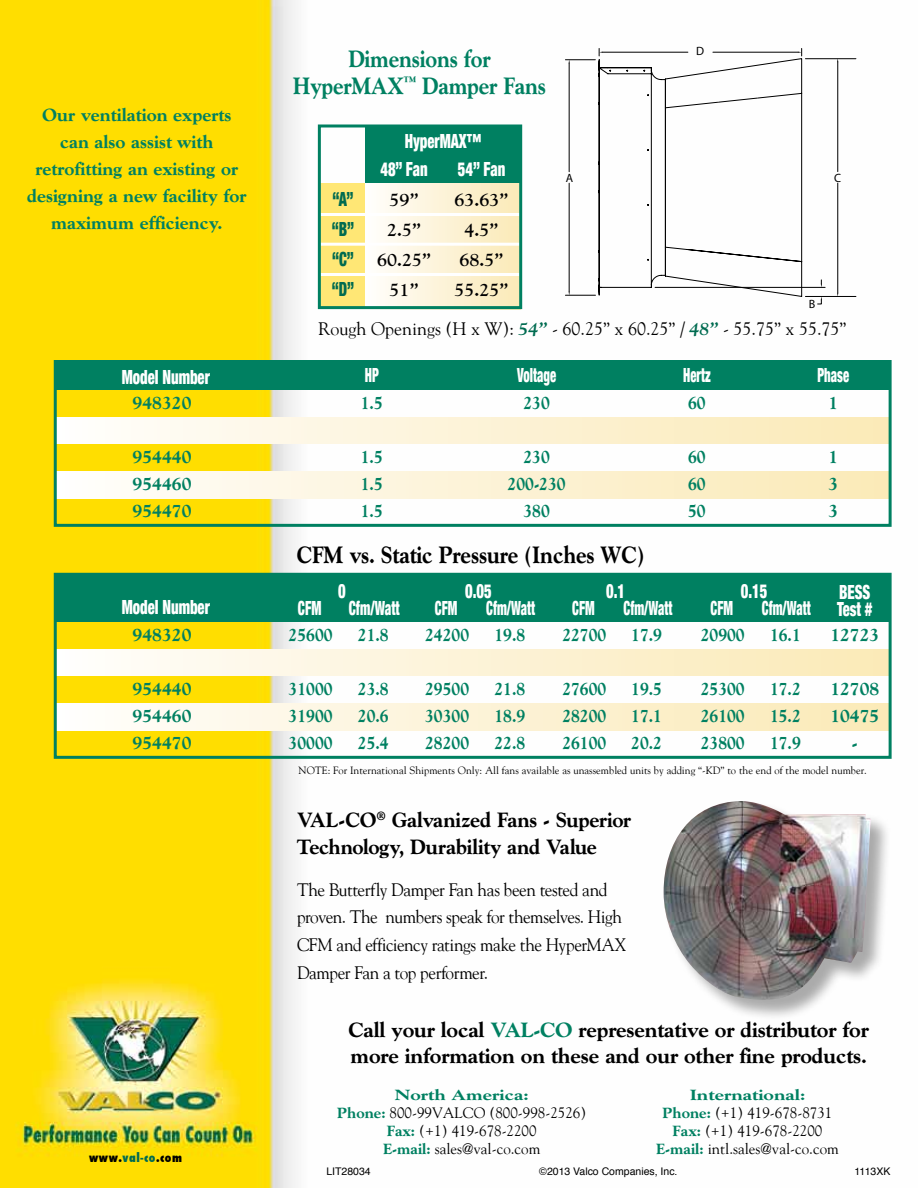
<style>
.page{position:relative;width:918px;height:1188px;background:#fff}
.page>*{position:absolute;margin:0;border:0;box-sizing:border-box;transform-origin:0 0}
.t1{font:800 24px/27px "Goudy";letter-spacing:-.01em;color:#008061;text-align:center;scale:.88 1}
.t2{font:800 24px "Goudy";letter-spacing:-.01em;color:#000;scale:.88 1}
.t3{font:800 21px/26.8px "Goudy";letter-spacing:-.01em;color:#000}
.t4{font:800 21px/27.8px "Goudy";letter-spacing:-.01em;color:#000;scale:.96 1}
.t5{font:900 condensed 19.5px/27.6px "Helvetica Neue";color:#fff;scale:.75 1}
.t6{font:900 condensed 19.5px "Helvetica Neue";color:#fff;scale:.65 1}
.t7{font:900 condensed 19.5px/30px "Helvetica Neue";color:#006b50;text-align:justify;scale:.75 1}
.t8{font:900 condensed 19.5px "Helvetica Neue";color:#fff;scale:.68 1}
.t9{font:800 18px/27px "Goudy";color:#008061;text-align:justify;scale:.88 1}
.t10{font:800 18px/27px "Goudy";color:#008061;text-align:justify}
.t11{font:18px/27.8px "Goudy";letter-spacing:-.02em;color:#000;scale:.96 1}
.t12{font:18px "Goudy";color:#000}
.t13{font:700 18px/30px "Goudy";color:#000;text-align:center}
.t14{font:15px/18px "Goudy";color:#000;text-align:center}
.t15{font:800 condensed 12px "Futura";letter-spacing:.05em;color:#000}
.t16{font:12px "Myriad";color:#000}
.t17{font:10.5px "Goudy";color:#000}
.t18{font:10.5px "Helvetica";color:#000}
.s1{font-weight:700;font-style:italic;color:#006b50}
.s2{color:#006b50}
.s3{color:#008061}
.s4{font-weight:800;color:#008061}
</style>
<div class="page">
<img style="left:0;top:0;width:892px;height:1188px">
<div style="left:663px;top:801px;width:229px;height:220px;background:#000;opacity:.33"></div>
<img style="left:664px;top:801px;width:207px;height:203px">
<svg style="left:655px;top:58px;width:201px;height:246px"></svg>
<hr style="left:565px;top:59px;width:30px;height:1px;background:#000">
<hr style="left:565px;top:295px;width:30px;height:1px;background:#000">
<hr style="left:569px;top:63px;width:1px;height:109px;background:#000">
<hr style="left:569px;top:183px;width:1px;height:108px;background:#000">
<svg style="left:598px;top:48px;width:205px;height:250px"></svg>
<hr style="left:838px;top:62px;width:1px;height:110px;background:#000">
<hr style="left:838px;top:183px;width:1px;height:110px;background:#000">
<div style="left:365px;top:125px;width:156px;height:58px;background:#008061"></div>
<div style="left:318px;top:183px;width:47px;height:126px;background:#ffe775"></div>
<div style="left:366px;top:183px;width:155px;height:126px;background:linear-gradient(to right,#fffefb,#fae9b6)"></div>
<hr style="left:320px;top:213px;width:201px;height:3px;background:#fff">
<hr style="left:320px;top:243px;width:201px;height:3px;background:#fff">
<hr style="left:319px;top:273px;width:201px;height:3px;background:#fff">
<div style="left:318px;top:125px;width:204px;height:184px;border:3px solid #008061"></div>
<div style="left:55px;top:650px;width:834px;height:26px;background:linear-gradient(to right,#fffefb,#fae9b6)"></div>
<div style="left:55px;top:703px;width:834px;height:28px;background:linear-gradient(to right,#fffefb,#fae9b6)"></div>
<div style="left:54px;top:575px;width:837px;height:46px;background:#008061"></div>
<div style="left:54px;top:573px;width:838px;height:186px;border:3px solid #008061"></div>
<div style="left:55px;top:418px;width:834px;height:26px;background:linear-gradient(to right,#fffefb,#fae9b6)"></div>
<div style="left:55px;top:471px;width:834px;height:28px;background:linear-gradient(to right,#fffefb,#fae9b6)"></div>
<div style="left:54px;top:363px;width:837px;height:26px;background:#008061"></div>
<div style="left:54px;top:360px;width:838px;height:167px;border:3px solid #008061"></div>
<p class="t10" style="left:27px;top:102px;width:221px;text-align:center">Our ventilation experts can also assist with retrofitting an existing or designing a new facility for maximum efficiency.</p>
<h1 class="t1" style="left:293px;top:46px;width:290px">Dimensions for<br>HyperMAX<sup>™</sup> Damper Fans</h1>
<p class="t7" style="left:332px;top:184px;width:31px">“A” “B” “C” “D”</p>
<p class="t5" style="left:380px;top:127px;width:136px;text-indent:24px">HyperMAX™<br>48” Fan</p>
<p class="t13" style="left:377px;top:184px;width:56px">59”<br>2.5”<br>60.25”<br>51”</p>
<p class="t5" style="left:458px;top:155px;width:65px">54” Fan</p>
<p class="t13" style="left:455px;top:184px;width:56px">63.63”<br>4.5”<br>68.5”<br>55.25”</p>
<p class="t16" style="left:696px;top:45px;width:10px">D</p>
<p class="t16" style="left:566px;top:172px;width:9px">A</p>
<p class="t16" style="left:834px;top:172px;width:8px">C</p>
<p class="t16" style="left:809px;top:298px;width:8px">B</p>
<p class="t12" style="left:319px;top:318px;width:530px">Rough Openings (H x W): <span class="s1">54”</span> - 60.25” x 60.25” / <span class="s1">48”</span> - 55.75” x 55.75”</p>
<p class="t5" style="left:122px;top:363px;width:119px">Model Number</p>
<p class="t6" style="left:365px;top:363px;width:23px">HP</p>
<p class="t9" style="left:361px;top:390px;width:27px">1.5</p>
<p class="t10" style="left:133px;top:390px;width:60px">948320</p>
<p class="t6" style="left:517px;top:363px;width:61px">Voltage</p>
<p class="t9" style="left:523px;top:390px;width:32px">230</p>
<p class="t6" style="left:683px;top:363px;width:44px">Hertz</p>
<p class="t9" style="left:688px;top:390px;width:22px">60</p>
<p class="t6" style="left:817px;top:363px;width:50px">Phase</p>
<p class="t10" style="left:828px;top:390px;width:11px">1</p>
<p class="t10" style="left:133px;top:444px;width:60px">954440<br>954460<br>954470</p>
<p class="t9" style="left:361px;top:444px;width:27px">1.5<br>1.5<br>1.5</p>
<p class="t9" style="left:508px;top:444px;width:68px;text-align:center">230<br>200-230<br>380</p>
<p class="t9" style="left:688px;top:444px;width:22px">60<br>60<br>50</p>
<p class="t10" style="left:828px;top:444px;width:11px">1<br>3<br>3</p>
<h1 class="t2" style="left:297px;top:541px;width:397px">CFM vs. Static Pressure (Inches WC)</h1>
<p class="t5" style="left:122px;top:593px;width:119px">Model Number</p>
<p class="t10" style="left:133px;top:622px;width:60px">948320</p>
<p class="t5" style="left:338px;top:576px;width:12px">0</p>
<p class="t5" style="left:465px;top:576px;width:37px">0.05</p>
<p class="t5" style="left:606px;top:576px;width:27px">0.1</p>
<p class="t8" style="left:298px;top:596px;width:36px">CFM</p>
<p class="t8" style="left:349px;top:596px;width:76px">Cfm/Watt</p>
<p class="t9" style="left:289px;top:622px;width:52px">25600</p>
<p class="t9" style="left:358px;top:622px;width:37px">21.8</p>
<p class="t6" style="left:435px;top:596px;width:36px">CFM</p>
<p class="t6" style="left:486px;top:596px;width:77px">Cfm/Watt</p>
<p class="t9" style="left:425px;top:622px;width:52px">24200</p>
<p class="t9" style="left:494px;top:622px;width:37px">19.8</p>
<p class="t6" style="left:572px;top:596px;width:36px">CFM</p>
<p class="t6" style="left:624px;top:596px;width:77px">Cfm/Watt</p>
<p class="t9" style="left:562px;top:622px;width:52px">22700</p>
<p class="t9" style="left:631px;top:622px;width:37px">17.9</p>
<p class="t5" style="left:741px;top:576px;width:37px">0.15</p>
<p class="t6" style="left:711px;top:596px;width:36px">CFM</p>
<p class="t6" style="left:762px;top:596px;width:77px">Cfm/Watt</p>
<p class="t9" style="left:701px;top:622px;width:52px">20900</p>
<p class="t9" style="left:770px;top:622px;width:37px">16.1</p>
<p class="t5" style="left:837px;top:584px;width:49px;line-height:16.5px">BESS<br>Test #</p>
<p class="t10" style="left:830px;top:622px;width:51px">12723</p>
<p class="t10" style="left:133px;top:676px;width:60px">954440<br>954460<br>954470</p>
<p class="t9" style="left:289px;top:676px;width:52px">31000<br>31900<br>30000</p>
<p class="t9" style="left:358px;top:676px;width:37px">23.8<br>20.6<br>25.4</p>
<p class="t9" style="left:425px;top:676px;width:52px">29500<br>30300<br>28200</p>
<p class="t9" style="left:494px;top:676px;width:37px">21.8<br>18.9<br>22.8</p>
<p class="t9" style="left:562px;top:676px;width:52px">27600<br>28200<br>26100</p>
<p class="t9" style="left:631px;top:676px;width:37px">19.5<br>17.1<br>20.2</p>
<p class="t9" style="left:701px;top:676px;width:52px">25300<br>26100<br>23800</p>
<p class="t9" style="left:770px;top:676px;width:37px">17.2<br>15.2<br>17.9</p>
<p class="t10" style="left:830px;top:676px;width:51px;text-align:center">12708<br>10475 -</p>
<p class="t17" style="left:298px;top:764px;width:570px">NOTE: For International Shipments Only: All fans available as unassembled units by adding “-KD” to the end of the model number.</p>
<p class="t15" style="left:89px;top:1149px;width:94px">www.<span class="s2">val-co</span>.com</p>
<p class="t4" style="left:297px;top:806px;width:350px">VAL-CO<sup>®</sup> Galvanized Fans - Superior<br>Technology, Durability and Value</p>
<p class="t11" style="left:297px;top:875px;width:345px">The Butterfly Damper Fan has been tested and proven. The numbers speak for themselves. High CFM and efficiency ratings make the HyperMAX Damper Fan a top performer.</p>
<p class="t3" style="left:349px;top:1016px;width:522px">Call your local <span class="s3">VAL-CO</span> representative or distributor for more information on these and our other fine products.</p>
<p class="t14" style="left:337px;top:1085px;width:251px"><span class="s4">North America:<br>Phone:</span> 800-99VALCO (800-998-2526)<br><span class="s4">Fax:</span> (+1) 419-678-2200<br><span class="s4">E-mail:</span> sales@val-co.com</p>
<p class="t14" style="left:656px;top:1085px;width:184px"><span class="s4">International:<br>Phone:</span> (+1) 419-678-8731<br><span class="s4">Fax:</span> (+1) 419-678-2200<br><span class="s4">E-mail:</span> intl.sales@val-co.com</p>
<p class="t18" style="left:326px;top:1163px;width:46px">LIT28034</p>
<p class="t18" style="left:539px;top:1163px;width:140px">©2013 Valco Companies, Inc.</p>
<p class="t18" style="left:855px;top:1163px;width:37px">1113XK</p>
</div>
